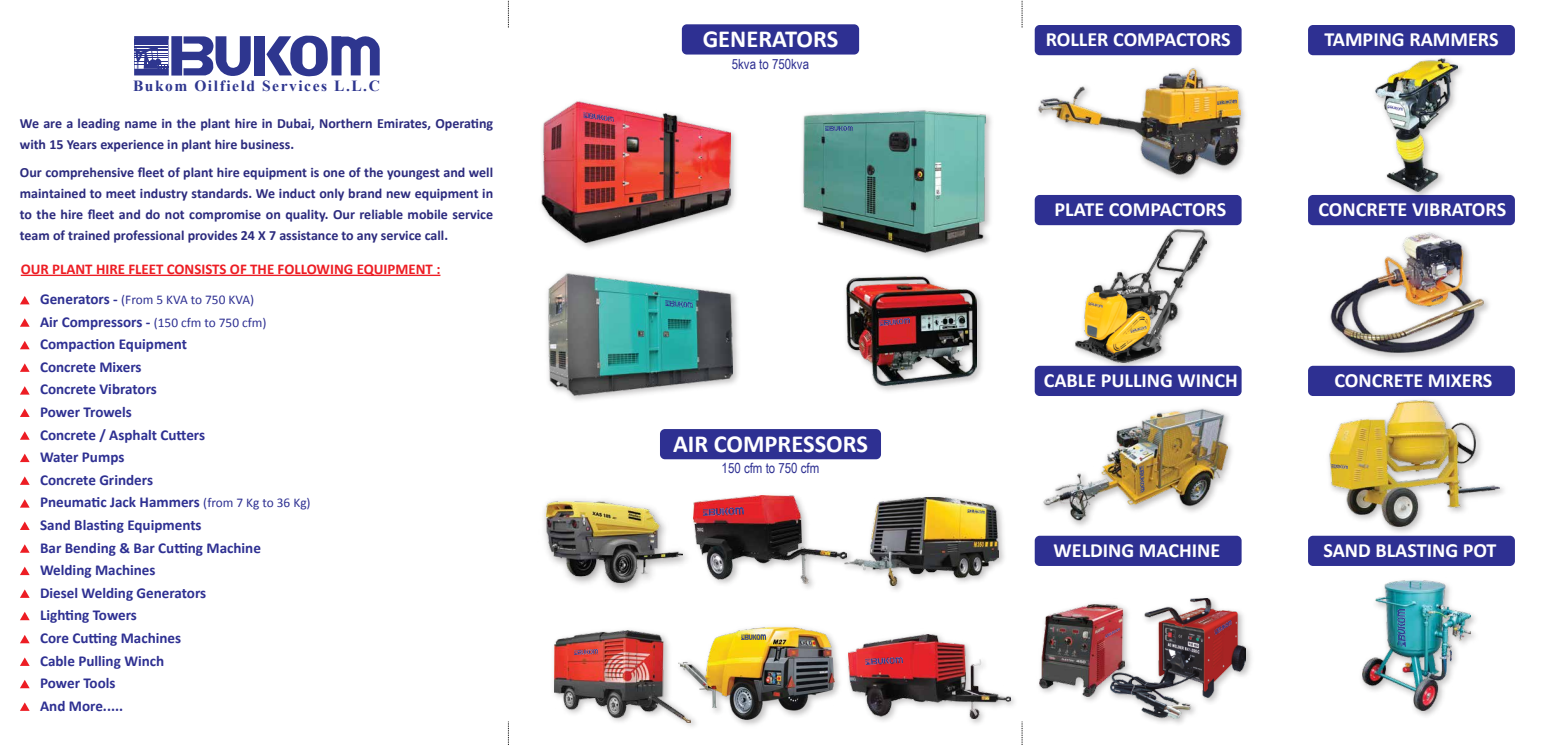
<style>
.page{position:relative;width:1541px;height:745px;background:#fff}
.page>*{position:absolute;margin:0;border:0;box-sizing:border-box;transform-origin:0 0}
.t1{font:700 24.5px "Calibri";color:#fff}
.t2{font:700 20.12px "Calibri";color:#fff}
.t3{font:700 15.49px "Times New Roman";letter-spacing:.1em;color:#2e368f}
.t4{font:700 15.14px/22.6px "Calibri";color:#2e3092}
.t5{font:700 14.88px "Calibri";color:#ed1d24}
.t6{font:700 14px/21px "Calibri";color:#2c2b7e}
.t7{font:14px "Arial Narrow";color:#2e3092}
.t8{font:13.3px/22.6px "Calibri";color:#2e3092}
.s1{font-weight:700;font-size:15.14px}
.s2{font-weight:400;font-size:13.3px}
</style>
<div class="page">
<svg style="left:508px;top:721px;width:1px;height:23px"></svg>
<svg style="left:1021px;top:721px;width:1px;height:23px"></svg>
<hr style="left:21px;top:274px;width:419px;height:2px;background:#ed1d24">
<svg style="left:20px;top:296px;width:10px;height:8px"></svg>
<svg style="left:20px;top:318px;width:10px;height:8px"></svg>
<svg style="left:20px;top:341px;width:10px;height:8px"></svg>
<svg style="left:20px;top:363px;width:9px;height:8px"></svg>
<svg style="left:20px;top:386px;width:10px;height:8px"></svg>
<svg style="left:20px;top:408px;width:9px;height:8px"></svg>
<svg style="left:20px;top:431px;width:10px;height:8px"></svg>
<svg style="left:20px;top:453px;width:10px;height:9px"></svg>
<svg style="left:20px;top:476px;width:9px;height:8px"></svg>
<svg style="left:20px;top:499px;width:10px;height:8px"></svg>
<svg style="left:20px;top:521px;width:9px;height:8px"></svg>
<svg style="left:20px;top:544px;width:9px;height:8px"></svg>
<svg style="left:20px;top:566px;width:9px;height:8px"></svg>
<svg style="left:20px;top:589px;width:9px;height:8px"></svg>
<svg style="left:20px;top:612px;width:9px;height:7px"></svg>
<svg style="left:20px;top:635px;width:10px;height:8px"></svg>
<svg style="left:20px;top:657px;width:9px;height:8px"></svg>
<svg style="left:20px;top:680px;width:9px;height:7px"></svg>
<svg style="left:20px;top:702px;width:9px;height:8px"></svg>
<div style="left:682px;top:24px;width:177px;height:30px;background:#2e3092;border-radius:5px"></div>
<div style="left:660px;top:429px;width:221px;height:30px;background:#2e3092;border-radius:5px"></div>
<img style="left:544px;top:499px;width:143px;height:91px">
<img style="left:546px;top:501px;width:136px;height:81px">
<div style="left:1034px;top:25px;width:207px;height:30px;background:#2e3092;border-radius:5px"></div>
<div style="left:1307px;top:25px;width:207px;height:30px;background:#2e3092;border-radius:5px"></div>
<div style="left:1034px;top:195px;width:207px;height:30px;background:#2e3092;border-radius:5px"></div>
<div style="left:1307px;top:195px;width:207px;height:30px;background:#2e3092;border-radius:5px"></div>
<div style="left:1034px;top:365px;width:207px;height:31px;background:#2e3092;border-radius:5px"></div>
<div style="left:1307px;top:365px;width:207px;height:31px;background:#2e3092;border-radius:5px"></div>
<div style="left:1034px;top:535px;width:207px;height:30px;background:#2e3092;border-radius:5px"></div>
<div style="left:1307px;top:535px;width:207px;height:30px;background:#2e3092;border-radius:5px"></div>
<svg style="left:508px;top:0;width:1px;height:28px"></svg>
<svg style="left:1021px;top:0;width:1px;height:28px"></svg>
<svg style="left:134px;top:36px;width:117px;height:40px"></svg>
<div style="left:254px;top:36px;width:11px;height:39px;background:#2e368f"></div>
<svg style="left:266px;top:35px;width:114px;height:41px"></svg>
<img style="left:576px;top:101px;width:160px;height:147px">
<img style="left:541px;top:102px;width:189px;height:141px">
<img style="left:584px;top:112px;width:29px;height:10px">
<img style="left:802px;top:114px;width:190px;height:144px">
<img style="left:803px;top:110px;width:182px;height:142px">
<img style="left:825px;top:126px;width:27px;height:5px">
<img style="left:547px;top:293px;width:192px;height:108px">
<img style="left:548px;top:273px;width:184px;height:122px">
<img style="left:665px;top:300px;width:27px;height:7px">
<img style="left:845px;top:275px;width:138px;height:117px">
<img style="left:846px;top:276px;width:130px;height:109px">
<img style="left:879px;top:318px;width:30px;height:7px">
<img style="left:693px;top:502px;width:120px;height:87px">
<img style="left:694px;top:495px;width:144px;height:88px">
<img style="left:704px;top:507px;width:39px;height:8px">
<img style="left:554px;top:630px;width:119px;height:91px">
<img style="left:574px;top:648px;width:23px;height:6px">
<img style="left:848px;top:652px;width:167px;height:72px">
<img style="left:849px;top:633px;width:161px;height:84px">
<img style="left:865px;top:656px;width:37px;height:8px">
<img style="left:838px;top:496px;width:166px;height:95px">
<img style="left:844px;top:497px;width:154px;height:88px">
<img style="left:967px;top:509px;width:18px;height:4px">
<img style="left:673px;top:626px;width:167px;height:101px">
<img style="left:678px;top:627px;width:156px;height:92px">
<img style="left:741px;top:634px;width:24px;height:5px">
<img style="left:1167px;top:90px;width:78px;height:90px">
<img style="left:1038px;top:68px;width:202px;height:107px">
<img style="left:1217px;top:99px;width:19px;height:5px">
<img style="left:1369px;top:55px;width:98px;height:141px">
<img style="left:1375px;top:58px;width:82px;height:134px">
<img style="left:1387px;top:106px;width:15px;height:5px">
<img style="left:1069px;top:225px;width:147px;height:141px">
<img style="left:1075px;top:229px;width:131px;height:133px">
<img style="left:1130px;top:326px;width:15px;height:6px">
<img style="left:1088px;top:302px;width:14px;height:5px">
<img style="left:1329px;top:232px;width:160px;height:126px">
<img style="left:1330px;top:233px;width:153px;height:119px">
<svg style="left:1431px;top:297px;width:10px;height:4px"></svg>
<img style="left:1071px;top:415px;width:161px;height:111px">
<img style="left:1043px;top:408px;width:184px;height:112px">
<img style="left:1138px;top:465px;width:6px;height:27px">
<img style="left:1323px;top:486px;width:186px;height:50px">
<img style="left:1328px;top:400px;width:171px;height:126px">
<img style="left:1331px;top:464px;width:15px;height:4px">
<img style="left:1148px;top:645px;width:104px;height:79px">
<img style="left:1135px;top:598px;width:110px;height:120px">
<img style="left:1214px;top:620px;width:17px;height:13px">
<img style="left:1082px;top:603px;width:53px;height:98px">
<img style="left:1039px;top:604px;width:85px;height:91px">
<img style="left:1105px;top:627px;width:14px;height:10px">
<img style="left:1361px;top:613px;width:115px;height:103px">
<img style="left:1362px;top:580px;width:108px;height:129px">
<img style="left:1397px;top:609px;width:8px;height:37px">
<p class="t3" style="left:133px;top:77px;width:248px">Bukom Oilfield Services L.L.C</p>
<p class="t6" style="left:20px;top:112px;width:475px">We are a leading name in the plant hire in Dubai, Northern Emirates, Operating with 15 Years experience in plant hire business.</p>
<p class="t6" style="left:20px;top:161px;width:475px;text-align:justify">Our comprehensive fleet of plant hire equipment is one of the youngest and well maintained to meet industry standards. We induct only brand new equipment in to the hire fleet and do not compromise on quality. Our reliable mobile service team of trained professional provides 24 X 7 assistance to any service call.</p>
<p class="t5" style="left:21px;top:260px;width:421px">OUR PLANT HIRE FLEET CONSISTS OF THE FOLLOWING EQUIPMENT :</p>
<p class="t8" style="left:40px;top:287px;width:228px"><span class="s1">Generators -</span> (From 5 KVA to 750 KVA)<br><span class="s1">Air Compressors -</span> (150 cfm to 750 cfm)</p>
<p class="t4" style="left:40px;top:332px;width:272px">Compaction Equipment<br>Concrete Mixers<br>Concrete Vibrators<br>Power Trowels<br>Concrete / Asphalt Cutters<br>Water Pumps<br>Concrete Grinders<br>Pneumatic Jack Hammers <span class="s2">(from 7 Kg to 36 Kg)<br></span>Sand Blasting Equipments<br>Bar Bending &amp; Bar Cutting Machine<br>Welding Machines<br>Diesel Welding Generators<br>Lighting Towers<br>Core Cutting Machines<br>Cable Pulling Winch<br>Power Tools<br>And More.....</p>
<h1 class="t1" style="left:702px;top:24px;width:137px">GENERATORS</h1>
<p class="t7" style="left:732px;top:56px;width:79px">5kva to 750kva</p>
<h1 class="t1" style="left:673px;top:428px;width:196px">AIR COMPRESSORS</h1>
<p class="t7" style="left:721px;top:460px;width:99px">150 cfm to 750 cfm</p>
<h2 class="t2" style="left:1045px;top:27px;width:186px">ROLLER COMPACTORS</h2>
<h2 class="t2" style="left:1324px;top:27px;width:176px">TAMPING RAMMERS</h2>
<h2 class="t2" style="left:1054px;top:197px;width:173px">PLATE COMPACTORS</h2>
<h2 class="t2" style="left:1318px;top:197px;width:189px">CONCRETE VIBRATORS</h2>
<h2 class="t2" style="left:1043px;top:368px;width:196px">CABLE PULLING WINCH</h2>
<h2 class="t2" style="left:1334px;top:368px;width:160px">CONCRETE MIXERS</h2>
<h2 class="t2" style="left:1053px;top:537px;width:168px">WELDING MACHINE</h2>
<h2 class="t2" style="left:1323px;top:537px;width:175px">SAND BLASTING POT</h2>
</div>
